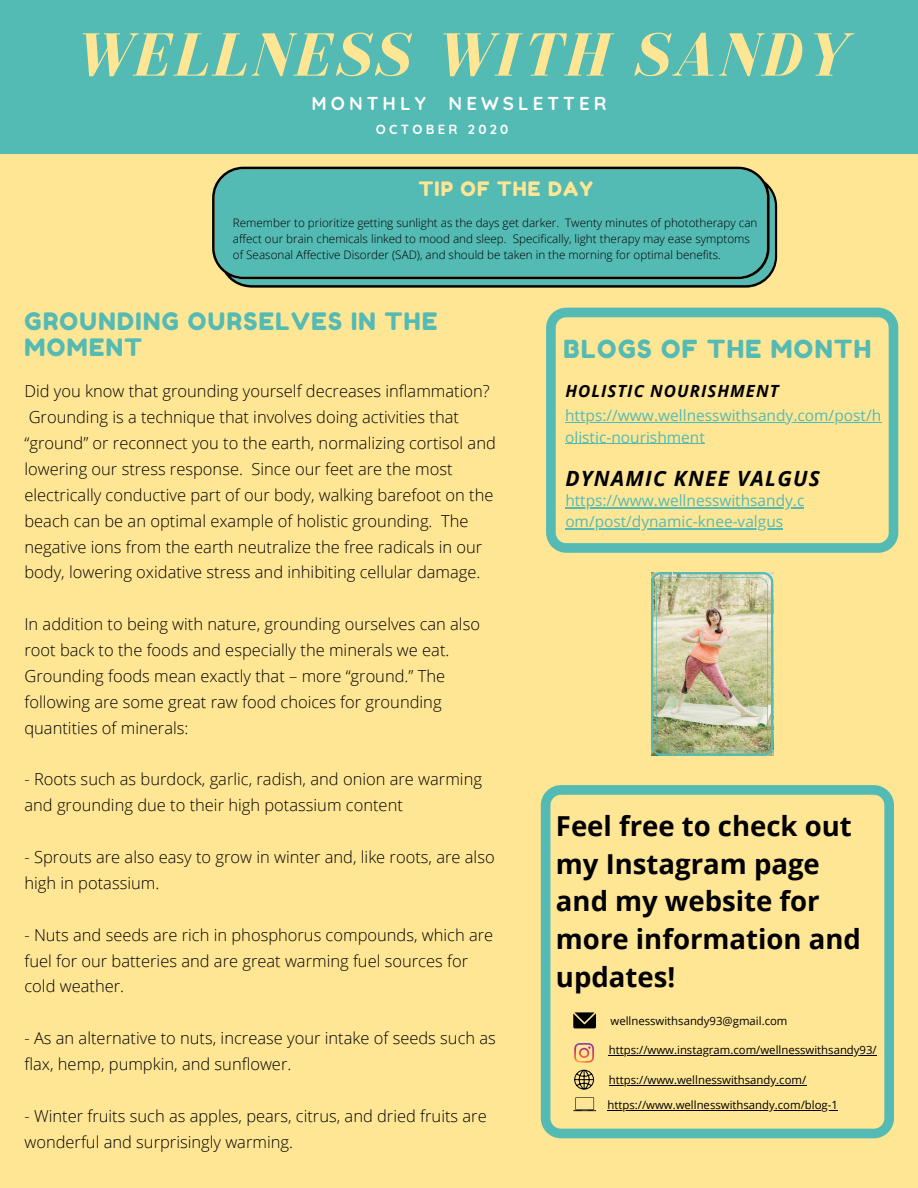
<style>
.page{position:relative;width:918px;height:1188px;background:#ffe695}
.page>*{position:absolute;margin:0;border:0;box-sizing:border-box;transform-origin:0 0}
.t1{font:italic 700 63px "Bodoni FLF";letter-spacing:.06em;color:#ffe695}
.t2{font:700 27.6px/37.8px "Open Sans";color:#000}
.t3{font:24.9px "Fredoka One";letter-spacing:.06em;color:#54bab4}
.t4{font:24px/25.8px "Fredoka One";letter-spacing:.06em;color:#54bab4}
.t5{font:italic 700 21px "Open Sans";letter-spacing:.06em;color:#000}
.t6{font:19.8px "Fredoka One";letter-spacing:.06em;color:#ffe695}
.t7{font:700 18.6px "Quicksand";letter-spacing:.22em;color:#fff}
.t8{font:italic 700 16.8px "Open Sans";letter-spacing:.06em;color:#000}
.t9{font:300 16.5px/25.8px "Open Sans";color:#000}
.t10{font:15.45px/21.6px "Open Sans";color:#54bab4}
.t11{font:700 13.2px "Quicksand";letter-spacing:.25em;color:#fff}
.t12{font:300 11.7px/15.8px "Open Sans";color:#000}
.t13{font:11.4px "Open Sans";color:#000}
</style>
<div class="page">
<div style="left:0;top:0;width:918px;height:154px;background:#54bab4"></div>
<svg style="left:541px;top:785px;width:353px;height:353px"></svg>
<svg style="left:212px;top:167px;width:565px;height:121px;background:#52aea7"></svg>
<svg style="left:546px;top:308px;width:352px;height:245px"></svg>
<img style="left:651px;top:572px;width:122px;height:184px">
<h1 class="t1" style="left:72px;top:21px;width:775px">WELLNESS WITH SANDY</h1>
<p class="t7" style="left:311px;top:91px;width:297px">MONTHLY NEWSLETTER</p>
<p class="t11" style="left:376px;top:121px;width:134px">OCTOBER 2020</p>
<p class="t6" style="left:419px;top:177px;width:176px">TIP OF THE DAY</p>
<p class="t12" style="left:233px;top:215px;width:526px">Remember to prioritize getting sunlight as the days get darker. Twenty minutes of phototherapy can affect our brain chemicals linked to mood and sleep. Specifically, light therapy may ease symptoms of Seasonal Affective Disorder (SAD), and should be taken in the morning for optimal benefits.</p>
<h3 class="t4" style="left:24px;top:308px;width:414px">GROUNDING OURSELVES IN THE<br>MOMENT</h3>
<p class="t9" style="left:24px;top:378px;width:473px">Did you know that grounding yourself decreases inflammation?<br>Grounding is a technique that involves doing activities that “ground” or reconnect you to the earth, normalizing cortisol and lowering our stress response. Since our feet are the most electrically conductive part of our body, walking barefoot on the beach can be an optimal example of holistic grounding. The negative ions from the earth neutralize the free radicals in our body, lowering oxidative stress and inhibiting cellular damage.</p>
<p class="t9" style="left:24px;top:611px;width:457px">In addition to being with nature, grounding ourselves can also root back to the foods and especially the minerals we eat.<br>Grounding foods mean exactly that – more “ground.” The following are some great raw food choices for grounding quantities of minerals:</p>
<p class="t9" style="left:24px;top:766px;width:459px">- Roots such as burdock, garlic, radish, and onion are warming and grounding due to their high potassium content</p>
<p class="t9" style="left:24px;top:844px;width:472px">- Sprouts are also easy to grow in winter and, like roots, are also high in potassium.</p>
<p class="t9" style="left:24px;top:921px;width:470px">- Nuts and seeds are rich in phosphorus compounds, which are fuel for our batteries and are great warming fuel sources for cold weather.</p>
<p class="t9" style="left:24px;top:1025px;width:473px">- As an alternative to nuts, increase your intake of seeds such as flax, hemp, pumpkin, and sunflower.</p>
<p class="t9" style="left:24px;top:1103px;width:464px">- Winter fruits such as apples, pears, citrus, and dried fruits are wonderful and surprisingly warming.</p>
<h3 class="t3" style="left:564px;top:333px;width:309px">BLOGS OF THE MONTH</h3>
<p class="t8" style="left:565px;top:380px;width:215px">HOLISTIC NOURISHMENT</p>
<p class="t10" style="left:565px;top:404px;width:318px">https://www.wellnesswithsandy.com/post/h olistic-nourishment</p>
<p class="t5" style="left:565px;top:463px;width:256px">DYNAMIC KNEE VALGUS</p>
<p class="t10" style="left:565px;top:489px;width:241px">https://www.wellnesswithsandy.c om/post/dynamic-knee-valgus</p>
<h2 class="t2" style="left:556px;top:806px;width:307px">Feel free to check out my Instagram page and my website for more information and updates!</h2>
<p class="t13" style="left:611px;top:1013px;width:179px">wellnesswithsandy93@gmail.com</p>
<p class="t13" style="left:609px;top:1042px;width:269px">https://www.instagram.com/wellnesswithsandy93/</p>
<p class="t13" style="left:609px;top:1072px;width:199px">https://www.wellnesswithsandy.com/</p>
<p class="t13" style="left:608px;top:1097px;width:232px">https://www.wellnesswithsandy.com/blog-1</p>
</div>
